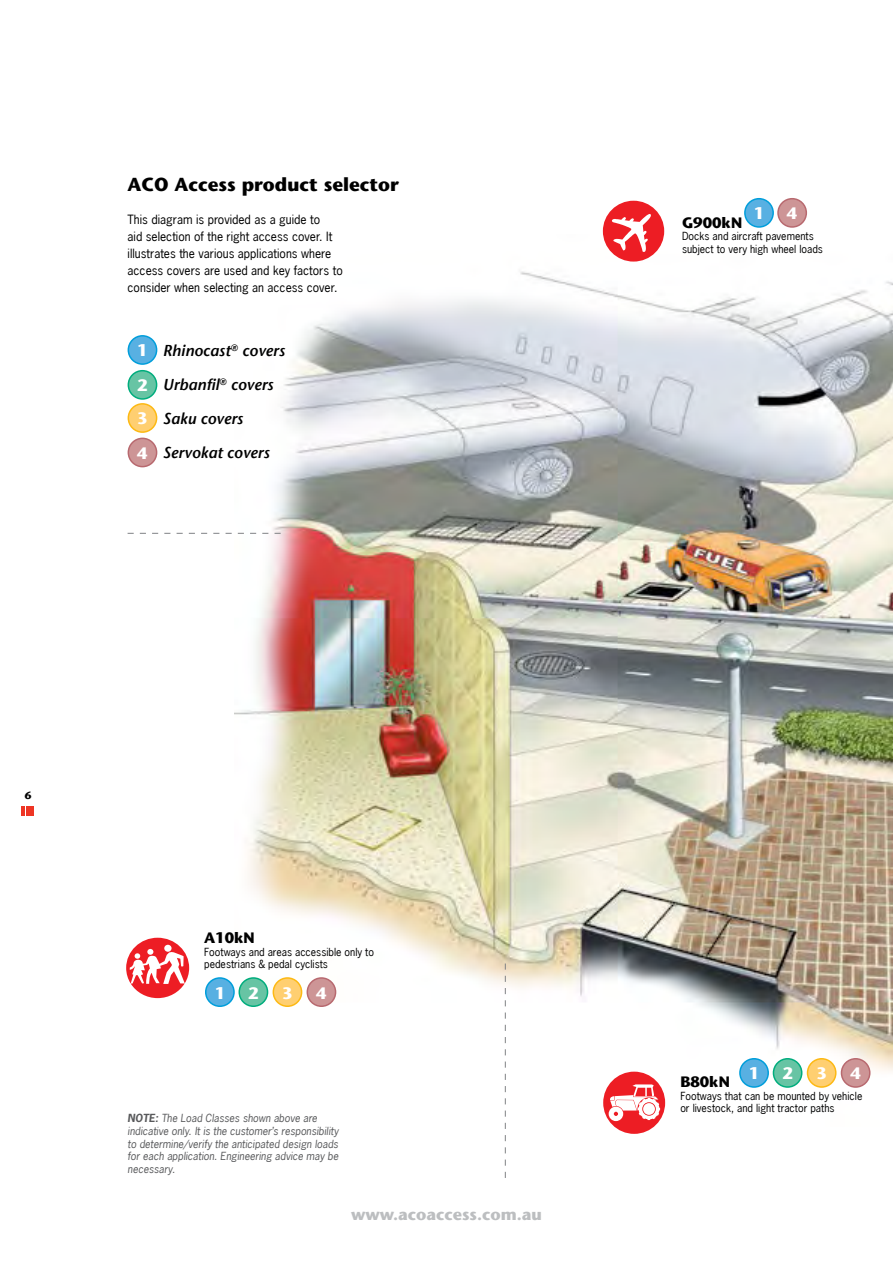
<style>
.page{position:relative;width:893px;height:1263px;background:#fff}
.page>*{position:absolute;margin:0;border:0;box-sizing:border-box;transform-origin:0 0}
.t1{font:700 18.75px "Stone Sans";color:#000}
.t2{font:700 16.5px/34.5px "Stone Sans";color:#fff}
.t3{font:700 16.2px "Stone Sans";color:#bcbec0}
.t4{font:italic 600 15.75px/33.9px "Stone Sans";color:#000}
.t5{font:700 15px "Stone Sans";color:#000}
.t6{font:12px/17px "News Gothic";color:#000}
.t7{font:10.5px/12.6px "News Gothic";color:#000}
.t8{font:italic 10.5px/12.6px "News Gothic";color:#58595b}
.t9{font:700 10.5px "Stone Sans";color:#000}
.s1{font-weight:700}
</style>
<div class="page">
<svg style="left:21px;top:807px;width:13px;height:9px"></svg>
<img style="left:234px;top:234px;width:659px;height:892px">
<div style="left:603px;top:1072px;width:62px;height:61px;background:#ed1d24;border-radius:50%"></div>
<svg style="left:610px;top:1084px;width:50px;height:36px"></svg>
<div style="left:603px;top:201px;width:61px;height:61px;background:#ed1d24;border-radius:50%"></div>
<svg style="left:612px;top:214px;width:39px;height:38px"></svg>
<svg style="left:126px;top:938px;width:63px;height:60px"></svg>
<div style="left:128px;top:336px;width:29px;height:28px;background:#58b0e2;border-radius:50%"></div>
<div style="left:128px;top:335px;width:29px;height:30px;border:2px solid #009edb;border-radius:50%"></div>
<div style="left:128px;top:404px;width:29px;height:28px;background:#ffcf71;border-radius:50%"></div>
<div style="left:128px;top:403px;width:29px;height:30px;border:2px solid #fdb913;border-radius:50%"></div>
<div style="left:128px;top:438px;width:29px;height:29px;background:#cd9596;border-radius:50%"></div>
<div style="left:128px;top:438px;width:29px;height:29px;border:2px solid #b8696f;border-radius:50%"></div>
<div style="left:128px;top:371px;width:29px;height:28px;background:#67c4a4;border-radius:50%"></div>
<div style="left:128px;top:370px;width:29px;height:30px;border:2px solid #00ad7d;border-radius:50%"></div>
<div style="left:206px;top:978px;width:28px;height:28px;background:#58b0e2;border-radius:50%"></div>
<div style="left:205px;top:977px;width:30px;height:30px;border:2px solid #009edb;border-radius:50%"></div>
<div style="left:273px;top:978px;width:29px;height:28px;background:#ffcf71;border-radius:50%"></div>
<div style="left:273px;top:977px;width:29px;height:30px;border:2px solid #fdb913;border-radius:50%"></div>
<div style="left:307px;top:978px;width:29px;height:28px;background:#cd9596;border-radius:50%"></div>
<div style="left:307px;top:977px;width:29px;height:30px;border:2px solid #b8696f;border-radius:50%"></div>
<div style="left:239px;top:978px;width:29px;height:28px;background:#67c4a4;border-radius:50%"></div>
<div style="left:239px;top:977px;width:29px;height:30px;border:2px solid #00ad7d;border-radius:50%"></div>
<div style="left:740px;top:1059px;width:28px;height:28px;background:#58b0e2;border-radius:50%"></div>
<div style="left:739px;top:1058px;width:30px;height:30px;border:2px solid #009edb;border-radius:50%"></div>
<div style="left:807px;top:1059px;width:29px;height:28px;background:#ffcf71;border-radius:50%"></div>
<div style="left:807px;top:1058px;width:29px;height:30px;border:2px solid #fdb913;border-radius:50%"></div>
<div style="left:841px;top:1059px;width:29px;height:28px;background:#cd9596;border-radius:50%"></div>
<div style="left:841px;top:1058px;width:29px;height:30px;border:2px solid #b8696f;border-radius:50%"></div>
<div style="left:773px;top:1059px;width:29px;height:28px;background:#67c4a4;border-radius:50%"></div>
<div style="left:773px;top:1058px;width:29px;height:30px;border:2px solid #00ad7d;border-radius:50%"></div>
<div style="left:745px;top:199px;width:28px;height:28px;background:#58b0e2;border-radius:50%"></div>
<div style="left:744px;top:198px;width:30px;height:30px;border:2px solid #009edb;border-radius:50%"></div>
<div style="left:778px;top:199px;width:28px;height:28px;background:#cd9596;border-radius:50%"></div>
<div style="left:777px;top:198px;width:30px;height:30px;border:2px solid #b8696f;border-radius:50%"></div>
<svg style="left:128px;top:533px;width:153px;height:1px"></svg>
<svg style="left:505px;top:963px;width:1px;height:215px"></svg>
<h1 class="t1" style="left:128px;top:173px;width:273px">ACO Access product selector</h1>
<p class="t6" style="left:128px;top:211px;width:217px">This diagram is provided as a guide to<br>aid selection of the right access cover. It illustrates the various applications where access covers are used and key factors to consider when selecting an access cover.</p>
<h2 class="t2" style="left:137px;top:333px;width:12px">1</h2>
<h2 class="t2" style="left:137px;top:368px;width:12px">2</h2>
<h2 class="t2" style="left:137px;top:401px;width:12px">3<br>4</h2>
<h3 class="t4" style="left:163px;top:334px;width:123px">Rhinocast<sup>®</sup> covers<br>Urbanfil<sup>®</sup> covers<br>Saku covers<br>Servokat covers</h3>
<p class="t9" style="left:25px;top:789px;width:8px">6</p>
<p class="t5" style="left:204px;top:929px;width:52px">A10kN</p>
<p class="t7" style="left:204px;top:945px;width:171px">Footways and areas accessible only to pedestrians &amp; pedal cyclists</p>
<h2 class="t2" style="left:215px;top:975px;width:12px">1</h2>
<h2 class="t2" style="left:248px;top:975px;width:12px">2</h2>
<h2 class="t2" style="left:282px;top:975px;width:12px">3</h2>
<h2 class="t2" style="left:316px;top:975px;width:12px">4</h2>
<p class="t8" style="left:128px;top:1112px;width:212px"><span class="s1">NOTE:</span> The Load Classes shown above are indicative only. It is the customer’s responsibility to determine/verify the anticipated design loads for each application. Engineering advice may be necessary.</p>
<h3 class="t3" style="left:351px;top:1204px;width:192px">www.acoaccess.com.au</h3>
<h2 class="t2" style="left:754px;top:196px;width:12px">1</h2>
<h2 class="t2" style="left:787px;top:196px;width:12px">4</h2>
<p class="t5" style="left:682px;top:213px;width:62px">G900kN</p>
<p class="t7" style="left:682px;top:230px;width:142px">Docks and aircraft pavements subject to very high wheel loads</p>
<h2 class="t2" style="left:749px;top:1056px;width:12px">1</h2>
<h2 class="t2" style="left:782px;top:1056px;width:12px">2</h2>
<h2 class="t2" style="left:816px;top:1056px;width:12px">3</h2>
<h2 class="t2" style="left:850px;top:1056px;width:12px">4</h2>
<p class="t5" style="left:680px;top:1073px;width:51px">B80kN</p>
<p class="t7" style="left:680px;top:1089px;width:183px">Footways that can be mounted by vehicle or livestock, and light tractor paths</p>
</div>
